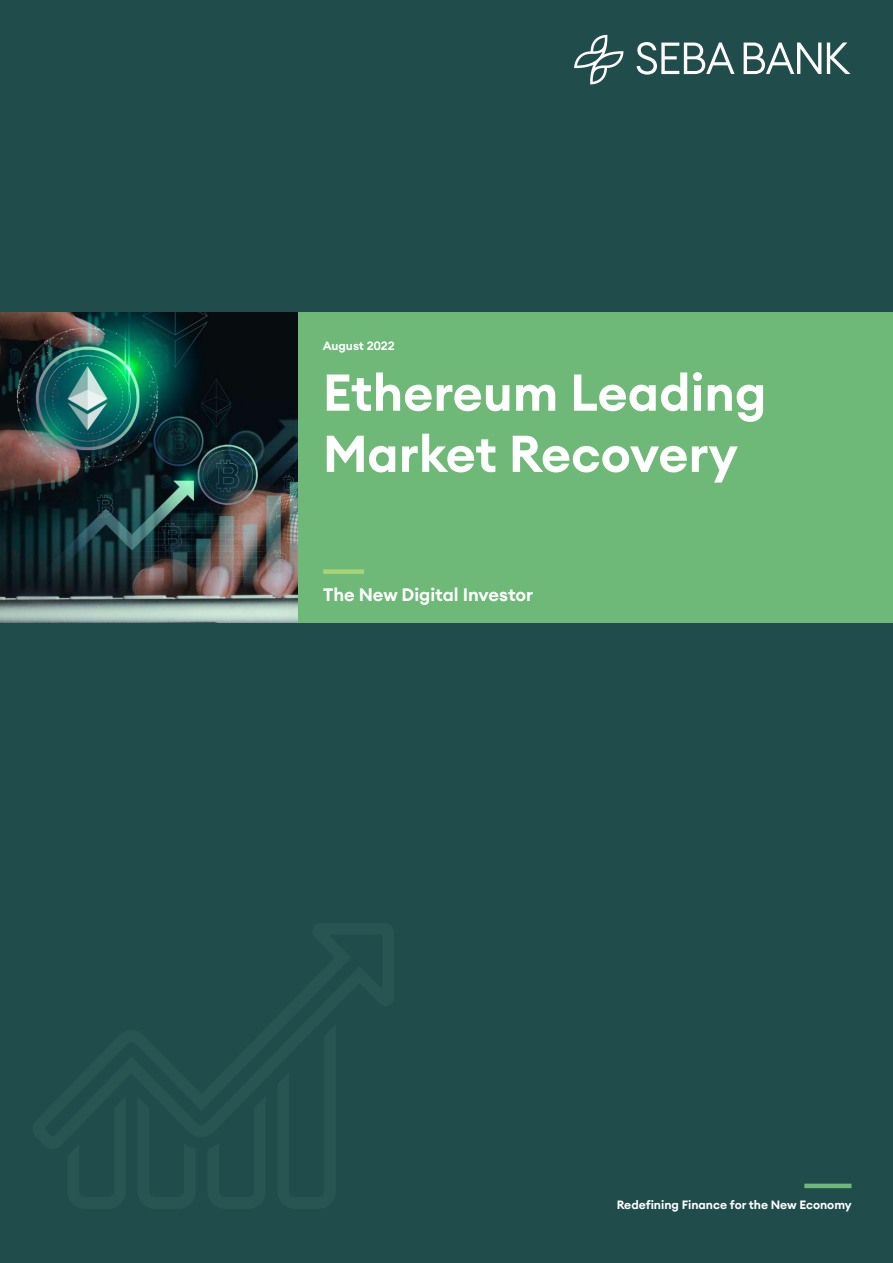
<style>
.page{position:relative;width:893px;height:1263px;background:#204d4c}
.page>*{position:absolute;margin:0;border:0;box-sizing:border-box;transform-origin:0 0}
.t1{font:600 51px/61.2px "Seba Euclid";color:#fff}
.t2{font:600 18px "Seba Euclid";letter-spacing:-.005em;color:#fff}
.t3{font:600 12px "Seba Euclid";color:#fff}
</style>
<div class="page">
<svg style="left:574px;top:35px;width:49px;height:49px"></svg>
<svg style="left:637px;top:42px;width:97px;height:33px"></svg>
<svg style="left:744px;top:43px;width:77px;height:31px"></svg>
<svg style="left:827px;top:43px;width:23px;height:31px"></svg>
<hr style="left:804px;top:1184px;width:47px;height:4px;background:#6eb878">
<div style="left:0;top:312px;width:893px;height:310px;background:#6eb878"></div>
<div style="left:323px;top:569px;width:41px;height:5px;background:#a9d377"></div>
<img style="left:0;top:312px;width:298px;height:310px">
<p class="t3" style="left:323px;top:337px;width:74px">August 2022</p>
<h1 class="t1" style="left:323px;top:362px;width:445px">Ethereum Leading<br>Market Recovery</h1>
<h2 class="t2" style="left:323px;top:583px;width:212px">The New Digital Investor</h2>
<p class="t3" style="left:617px;top:1197px;width:237px">Redefining Finance for the New Economy</p>
</div>
